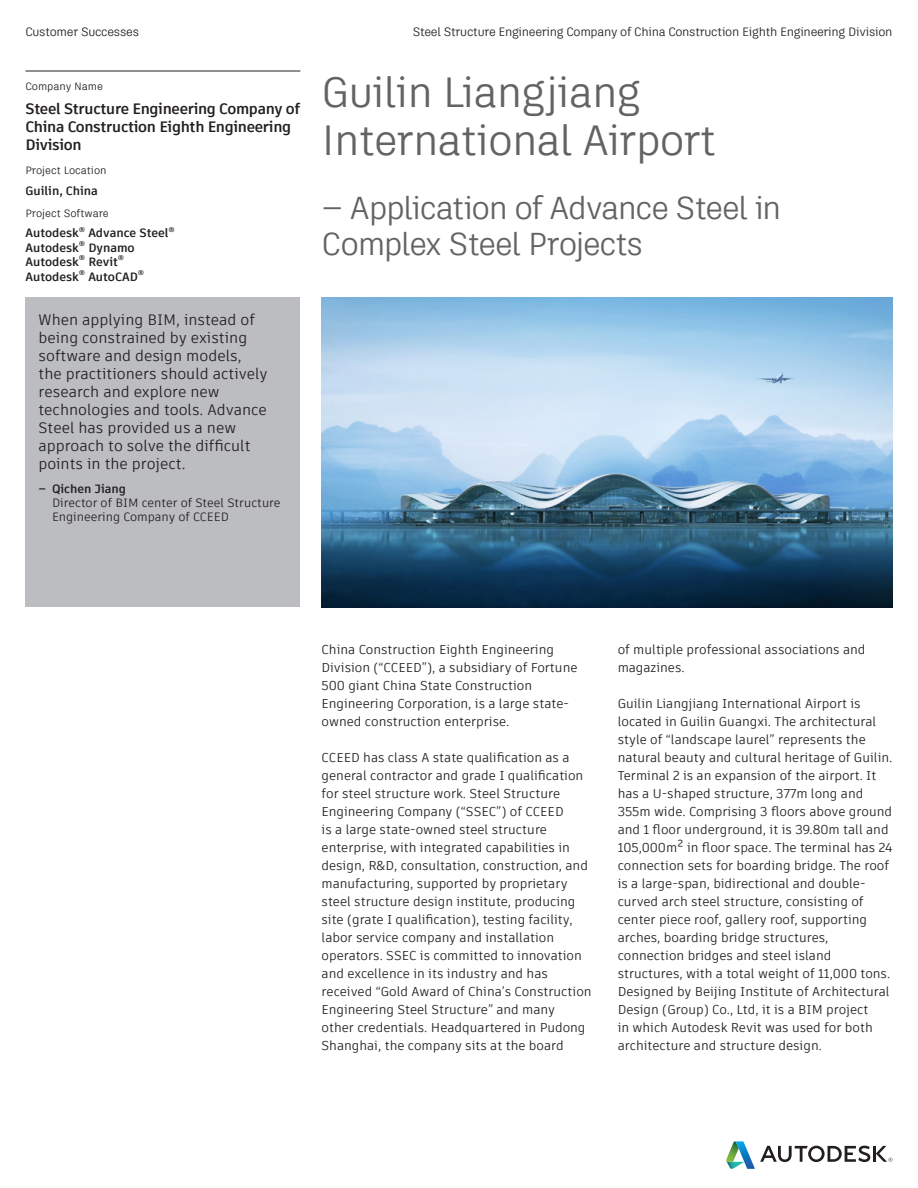
<style>
.page{position:relative;width:918px;height:1188px;background:#fff}
.page>*{position:absolute;margin:0;border:0;box-sizing:border-box;transform-origin:0 0}
.t1{font:42px/48px "Artifakt Legend";letter-spacing:-.02em;color:#636366}
.t2{font:31.5px/36px "Artifakt Legend";letter-spacing:-.045em;color:#636366}
.t3{font:15px/18px "Artifakt Element";color:#231f20}
.t4{font:700 15px/18px "Artifakt Element";letter-spacing:-.02em;color:#231f20}
.t5{font:12.75px/18px "Artifakt Element";color:#231f20}
.t6{font:12px "Artifakt Legend";letter-spacing:-.02em;color:#231f20}
.t7{font:700 12px "Artifakt Element";color:#231f20}
.t8{font:12px/14.4px "Artifakt Element";color:#231f20}
.t9{font:10.5px "Artifakt Legend";color:#231f20}
.t10{font:700 7.05px "Artifakt Element";color:#231f20}
</style>
<div class="page">
<hr style="left:26px;top:71px;width:274px;height:1px;background:#231f20">
<div style="left:26px;top:298px;width:274px;height:309px;background:#bcbdc0"></div>
<hr style="left:873px;top:1146px;width:3px;height:16px;background:#231f20">
<svg style="left:726px;top:1141px;width:144px;height:28px"></svg>
<svg style="left:876px;top:1146px;width:16px;height:16px"></svg>
<img style="left:322px;top:298px;width:570px;height:309px">
<p class="t6" style="left:26px;top:23px;width:115px">Customer Successes</p>
<p class="t6" style="left:413px;top:23px;width:481px">Steel Structure Engineering Company of China Construction Eighth Engineering Division</p>
<p class="t9" style="left:26px;top:79px;width:79px">Company Name</p>
<p class="t4" style="left:26px;top:99px;width:276px">Steel Structure Engineering Company of<br>China Construction Eighth Engineering<br>Division</p>
<p class="t7" style="left:26px;top:182px;width:74px">Guilin, China</p>
<p class="t7" style="left:26px;top:225px;width:55px">Autodesk</p>
<p class="t10" style="left:79px;top:224px;width:8px">®</p>
<p class="t7" style="left:88px;top:225px;width:82px">Advance Steel</p>
<p class="t10" style="left:169px;top:224px;width:8px">®</p>
<p class="t7" style="left:26px;top:239px;width:55px">Autodesk</p>
<p class="t10" style="left:79px;top:239px;width:8px">®</p>
<p class="t7" style="left:88px;top:239px;width:48px">Dynamo</p>
<p class="t7" style="left:26px;top:254px;width:55px">Autodesk</p>
<p class="t10" style="left:79px;top:253px;width:8px">®</p>
<p class="t7" style="left:88px;top:254px;width:31px">Revit</p>
<p class="t10" style="left:118px;top:253px;width:8px">®</p>
<p class="t7" style="left:26px;top:268px;width:55px">Autodesk</p>
<p class="t10" style="left:79px;top:267px;width:8px">®</p>
<p class="t7" style="left:88px;top:268px;width:51px">AutoCAD</p>
<p class="t10" style="left:138px;top:267px;width:8px">®</p>
<p class="t3" style="left:39px;top:310px;width:231px">When applying BIM, instead of being constrained by existing software and design models, the practitioners should actively research and explore new technologies and tools. Advance<br>Steel has provided us a new approach to solve the difficult points in the project.</p>
<p class="t7" style="left:39px;top:480px;width:89px">– Qichen Jiang</p>
<p class="t8" style="left:52px;top:496px;width:230px">Director of BIM center of Steel Structure<br>Engineering Company of CCEED</p>
<p class="t9" style="left:26px;top:163px;width:83px">Project Location</p>
<p class="t9" style="left:26px;top:206px;width:85px">Project Software</p>
<p class="t1" style="left:322px;top:68px;width:396px">Guilin Liangjiang<br>International Airport</p>
<p class="t2" style="left:322px;top:190px;width:461px">— Application of Advance Steel in<br>Complex Steel Projects</p>
<p class="t5" style="left:322px;top:641px;width:257px">China Construction Eighth Engineering Division (“CCEED”), a subsidiary of Fortune 500 giant China State Construction Engineering Corporation, is a large state&shy;owned construction enterprise.</p>
<p class="t5" style="left:322px;top:749px;width:272px">CCEED has class A state qualification as a general contractor and grade I qualification for steel structure work. Steel Structure Engineering Company (“SSEC”) of CCEED<br>is a large state-owned steel structure enterprise, with integrated capabilities in design, R&amp;D, consultation, construction, and manufacturing, supported by proprietary steel structure design institute, producing site (grate I qualification), testing facility, labor service company and installation operators. SSEC is committed to innovation and excellence in its industry and has received “Gold Award of China’s Construction Engineering Steel Structure” and many<br>other credentials. Headquartered in Pudong Shanghai, the company sits at the board</p>
<p class="t5" style="left:618px;top:641px;width:249px">of multiple professional associations and magazines.</p>
<p class="t5" style="left:618px;top:695px;width:276px">Guilin Liangjiang International Airport is located in Guilin Guangxi. The architectural style of “landscape laurel” represents the natural beauty and cultural heritage of Guilin.<br>Terminal 2 is an expansion of the airport. It has a U-shaped structure, 377m long and 355m wide. Comprising 3 floors above ground and 1 floor underground, it is 39.80m tall and 105,000m² in floor space. The terminal has 24 connection sets for boarding bridge. The roof is a large-span, bidirectional and double&shy;curved arch steel structure, consisting of center piece roof, gallery roof, supporting arches, boarding bridge structures, connection bridges and steel island structures, with a total weight of 11,000 tons.<br>Designed by Beijing Institute of Architectural Design (Group) Co., Ltd, it is a BIM project<br>in which Autodesk Revit was used for both architecture and structure design.</p>
</div>
